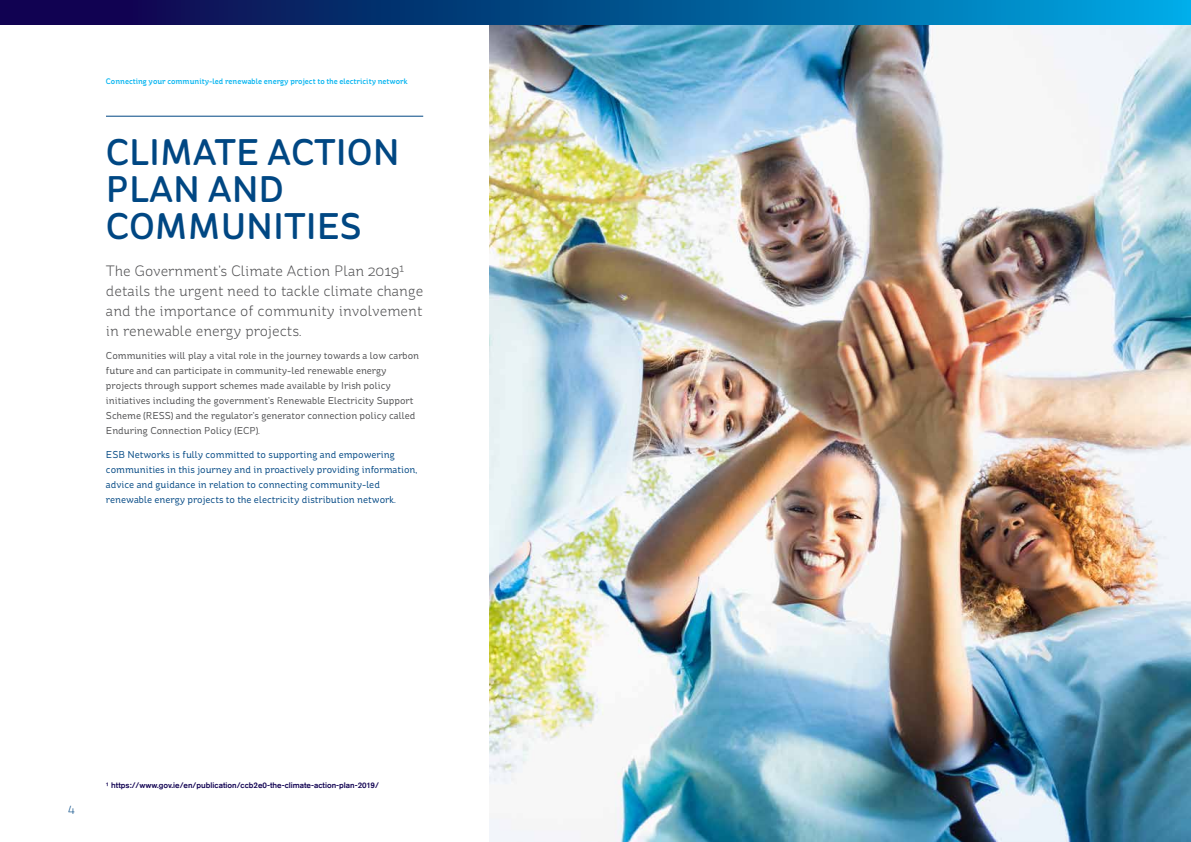
<style>
.page{position:relative;width:1191px;height:842px;background:#fff}
.page>*{position:absolute;margin:0;border:0;box-sizing:border-box;transform-origin:0 0}
.Sec_Head{font:500 37px/37px "St Ryde";color:#004783}
.Body_Intro{font:300 15px/20px "St Ryde";color:#4d4d4f}
.t1{font:300 12px "St Ryde";color:#004783}
.Body_St_Ryde{font:10px/15px "St Ryde";color:#4d4d4f}
.Body_St_Ryde-2{font:10px/15px "St Ryde";color:#004783}
.t2{font:500 8px "St Ryde";color:#00b3f0}
.t3{font:500 8px "Akzidenz Grotesk Pro";color:#110252}
</style>
<div class="page">
<img style="left:489px;top:25px;width:702px;height:817px">
<svg style="left:0;top:0;width:1191px;height:25px;background:#044f8e"></svg>
<hr style="left:106px;top:116px;width:317px;height:1px;background:#004783">
<p class="t2" style="left:106px;top:77px;width:303px">Connecting your community-led renewable energy project to the electricity network</p>
<p class="Sec_Head" style="left:106px;top:134px;width:295px">CLIMATE ACTION<br>PLAN AND<br>COMMUNITIES</p>
<p class="Body_Intro" style="left:106px;top:261px;width:319px">The Government’s Climate Action Plan 20191 details the urgent need to tackle climate change and the importance of community involvement in renewable energy projects.</p>
<p class="Body_St_Ryde" style="left:106px;top:349px;width:315px">Communities will play a vital role in the journey towards a low carbon future and can participate in community-led renewable energy projects through support schemes made available by Irish policy initiatives including the government’s Renewable Electricity Support Scheme (RESS) and the regulator’s generator connection policy called Enduring Connection Policy (ECP).</p>
<p class="Body_St_Ryde-2" style="left:106px;top:447px;width:313px">ESB Networks is fully committed to supporting and empowering communities in this journey and in proactively providing information, advice and guidance in relation to connecting community-led renewable energy projects to the electricity distribution network.</p>
<p class="t1" style="left:68px;top:802px;width:8px">4</p>
<p class="t3" style="left:106px;top:780px;width:274px">1 https://www.gov.ie/en/publication/ccb2e0-the-climate-action-plan-2019/</p>
</div>
